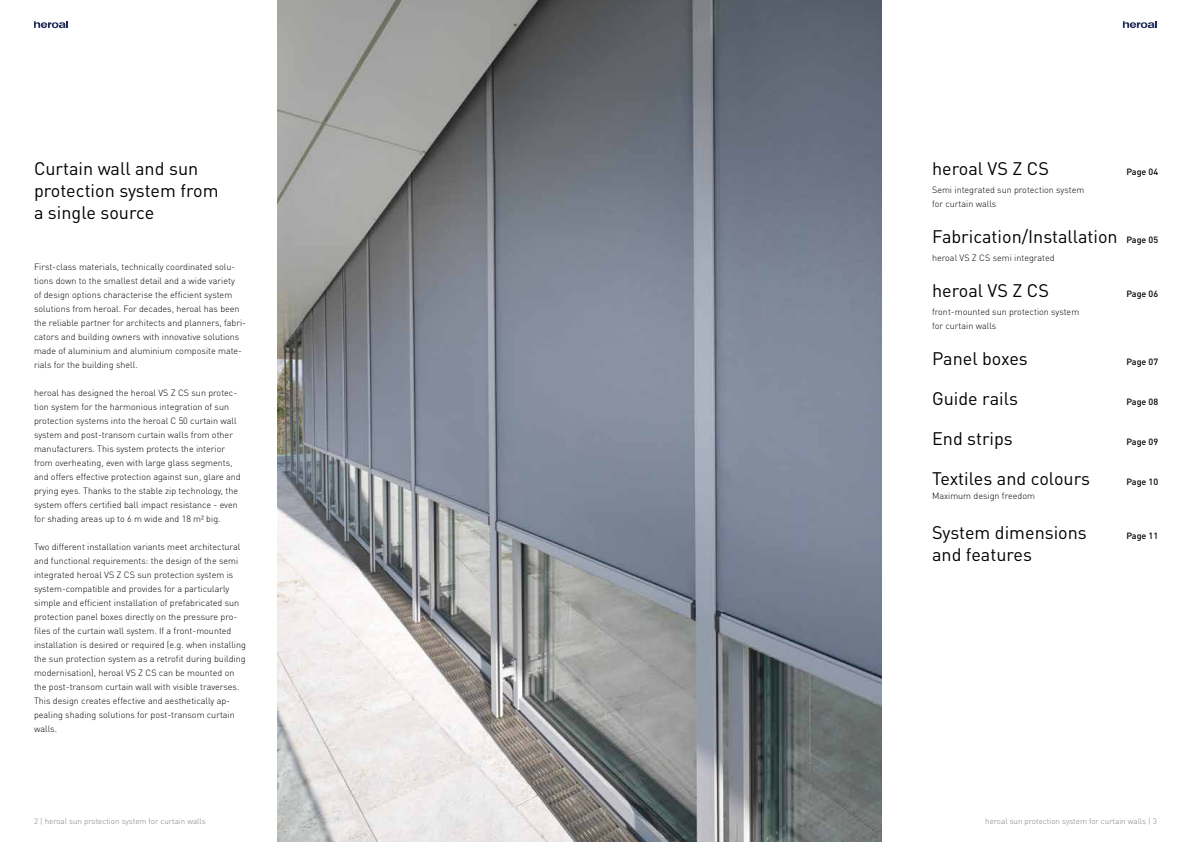
<style>
.page{position:relative;width:1191px;height:842px;background:#fff}
.page>*{position:absolute;margin:0;border:0;box-sizing:border-box;transform-origin:0 0}
.t1{font:18px/22px "DIN Pro";color:#000}
.t2{font:300 9px/14px "DIN Pro";color:#000}
.t3{font:500 9px "DIN Pro";color:#000}
.t4{font:300 8px "DIN Pro";color:#818080}
.s1{font-weight:500;font-size:9px}
</style>
<div class="page">
<svg style="left:1123px;top:21px;width:34px;height:7px"></svg>
<svg style="left:34px;top:21px;width:34px;height:7px"></svg>
<img style="left:278px;top:0;width:603px;height:842px">
<h1 class="t1" style="left:34px;top:156px;width:186px">Curtain wall and sun protection system from a single source</h1>
<p class="t2" style="left:34px;top:259px;width:213px">First-class materials, technically coordinated solu&shy;tions down to the smallest detail and a wide variety<br>of design options characterise the efficient system solutions from heroal. For decades, heroal has been the reliable partner for architects and planners, fabri&shy;cators and building owners with innovative solutions made of aluminium and aluminium composite mate&shy;rials for the building shell.</p>
<p class="t2" style="left:34px;top:385px;width:208px">heroal has designed the heroal VS Z CS sun protec&shy;tion system for the harmonious integration of sun protection systems into the heroal C 50 curtain wall system and post-transom curtain walls from other manufacturers. This system protects the interior from overheating, even with large glass segments, and offers effective protection against sun, glare and prying eyes. Thanks to the stable zip technology, the system offers certified ball impact resistance - even for shading areas up to 6 m wide and 18 m² big.</p>
<p class="t2" style="left:34px;top:539px;width:213px">Two different installation variants meet architectural and functional requirements: the design of the semi integrated heroal VS Z CS sun protection system is system-compatible and provides for a particularly simple and efficient installation of prefabricated sun protection panel boxes directly on the pressure pro&shy;files of the curtain wall system. If a front-mounted installation is desired or required (e.g. when installing the sun protection system as a retrofit during building modernisation), heroal VS Z CS can be mounted on the post-transom curtain wall with visible traverses.<br>This design creates effective and aesthetically ap&shy;pealing shading solutions for post-transom curtain walls.</p>
<h1 class="t1" style="left:932px;top:156px;width:118px">heroal VS Z CS</h1>
<p class="t3" style="left:1126px;top:165px;width:33px">Page 04</p>
<p class="t2" style="left:932px;top:182px;width:154px">Semi integrated sun protection system for curtain walls</p>
<h1 class="t1" style="left:932px;top:224px;width:228px">Fabrication/Installation <span class="s1">Page 05</span></h1>
<p class="t2" style="left:932px;top:250px;width:124px">heroal VS Z CS semi integrated</p>
<h1 class="t1" style="left:932px;top:278px;width:118px">heroal VS Z CS</h1>
<p class="t3" style="left:1126px;top:287px;width:33px">Page 06</p>
<p class="t2" style="left:932px;top:304px;width:149px">front-mounted sun protection system for curtain walls</p>
<h1 class="t1" style="left:932px;top:346px;width:97px">Panel boxes</h1>
<p class="t3" style="left:1126px;top:355px;width:33px">Page 07</p>
<h1 class="t1" style="left:932px;top:386px;width:87px">Guide rails</h1>
<p class="t3" style="left:1126px;top:395px;width:33px">Page 08</p>
<h1 class="t1" style="left:932px;top:426px;width:82px">End strips</h1>
<p class="t3" style="left:1126px;top:435px;width:33px">Page 09</p>
<h1 class="t1" style="left:932px;top:466px;width:159px">Textiles and colours</h1>
<p class="t3" style="left:1126px;top:475px;width:33px">Page 10</p>
<p class="t2" style="left:932px;top:488px;width:104px">Maximum design freedom</p>
<h1 class="t1" style="left:932px;top:520px;width:156px">System dimensions</h1>
<p class="t3" style="left:1126px;top:529px;width:33px">Page 11</p>
<h1 class="t1" style="left:932px;top:541px;width:101px">and features</h1>
<p class="t4" style="left:34px;top:815px;width:173px">2 | heroal sun protection system for curtain walls</p>
<p class="t4" style="left:985px;top:815px;width:173px">heroal sun protection system for curtain walls | 3</p>
</div>
